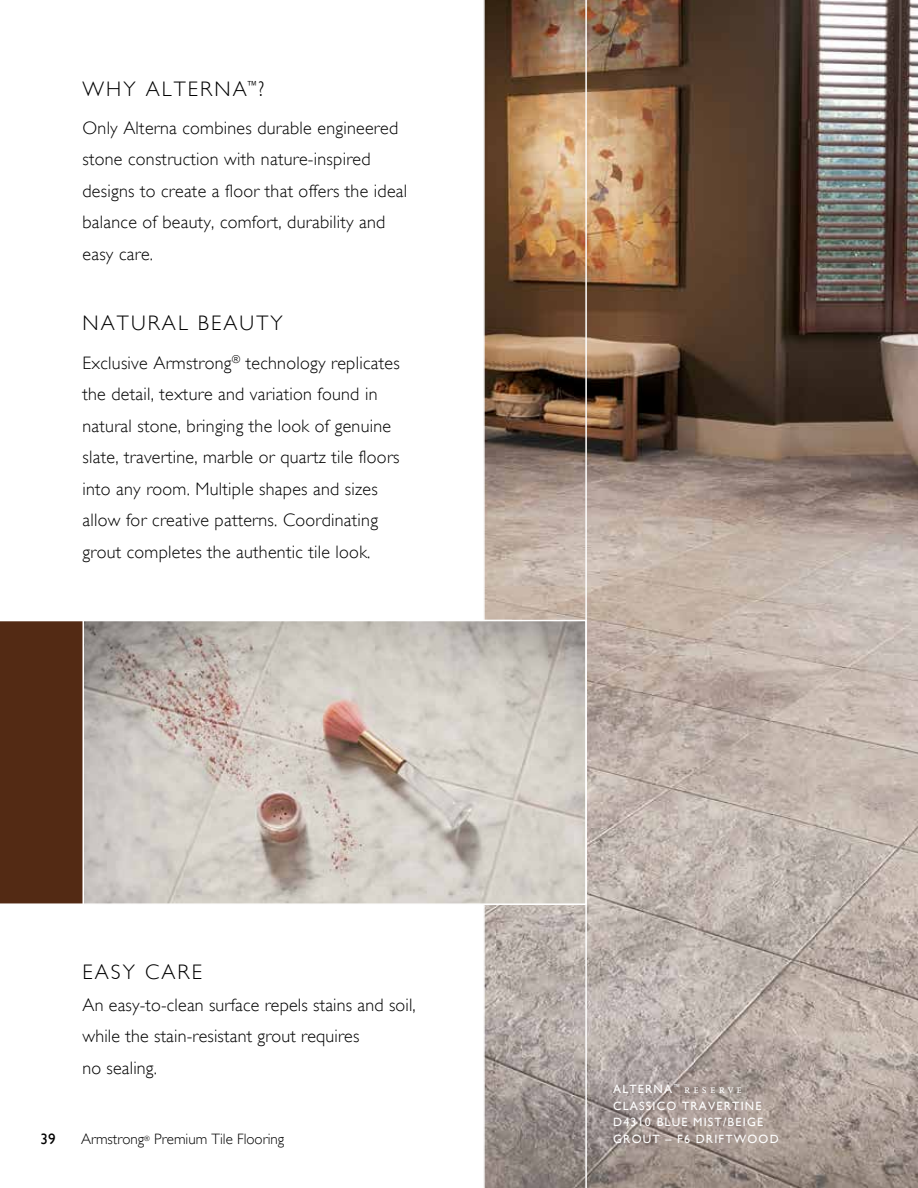
<style>
.page{position:relative;width:918px;height:1188px;background:#fff}
.page>*{position:absolute;margin:0;border:0;box-sizing:border-box;transform-origin:0 0}
.t1{font:300 21px "Gill Sans";letter-spacing:.1em;color:#000}
.t2{font:300 18px/31.5px "Gill Sans";letter-spacing:.015em;color:#000}
.t3{font:300 15px "Gill Sans";color:#000}
.t4{font:15px "Gill Sans";color:#000}
.t5{font:12px/16.5px "Gill Sans";letter-spacing:.1em;color:#fff}
.s1{font-family:"Scala Caps"}
</style>
<div class="page">
<img style="left:483px;top:0;width:435px;height:1188px">
<div style="left:0;top:621px;width:82px;height:283px;background:#532a14"></div>
<img style="left:85px;top:623px;width:499px;height:279px">
<div style="left:82px;top:620px;width:505px;height:285px;border:2px solid #fff"></div>
<hr style="left:585px;top:0;width:2px;height:1188px;background:#fff">
<p class="t1" style="left:82px;top:76px;width:94px">Why Altern</p>
<p class="t1" style="left:233px;top:76px;width:33px">a<sup>™</sup>?</p>
<p class="t2" style="left:82px;top:112px;width:326px">Only Alterna combines durable engineered stone construction with nature-inspired designs to create a floor that offers the ideal balance of beauty, comfort, durability and easy care.</p>
<p class="t1" style="left:82px;top:311px;width:80px">Natural</p>
<p class="t1" style="left:198px;top:311px;width:86px">Beauty</p>
<p class="t2" style="left:82px;top:347px;width:319px">Exclusive Armstrong<sup>®</sup> technology replicates the detail, texture and variation found in natural stone, bringing the look of genuine slate, travertine, marble or quartz tile floors into any room. Multiple shapes and sizes allow for creative patterns. Coordinating grout completes the authentic tile look.</p>
<p class="t1" style="left:82px;top:960px;width:94px">Easy Care</p>
<p class="t2" style="left:82px;top:989px;width:335px">An easy-to-clean surface repels stains and soil, while the stain-resistant grout requires<br>no sealing.</p>
<p class="t4" style="left:40px;top:1130px;width:16px">39</p>
<p class="t3" style="left:81px;top:1131px;width:205px">Armstrong<sup>®</sup> Premium Tile Flooring</p>
<p class="t5" style="left:613px;top:1081px;width:130px">ALTERNA<sup>™</sup> <span class="s1">reserve<br></span>CLASS</p>
<p class="t5" style="left:653px;top:1097px;width:73px">ICO TRAVERT</p>
<p class="t5" style="left:613px;top:1097px;width:150px;text-indent:128px">INE<br>D4310 BLUE MIST/BEIGE<br>GROUT – F6 DRIFTW</p>
<p class="t5" style="left:748px;top:1130px;width:30px">OOD</p>
</div>
